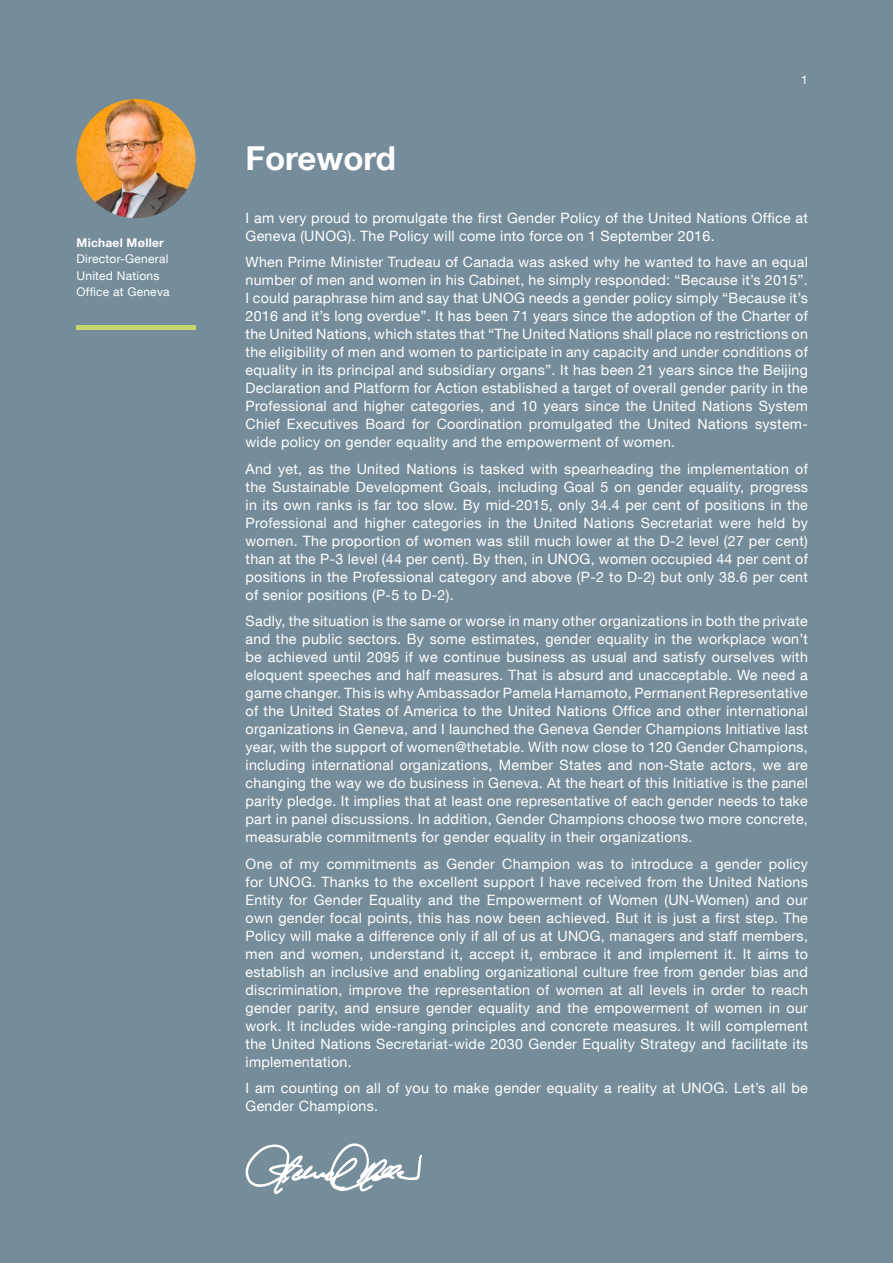
<style>
.page{position:relative;width:893px;height:1263px;background:#758d9a}
.page>*{position:absolute;margin:0;border:0;box-sizing:border-box;transform-origin:0 0}
.t1{font:700 33px "Helvetica Neue LT Com";color:#fff}
.t2{font:14.25px/18px "Helvetica Neue LT Com";letter-spacing:.02em;color:#fff;text-align:justify}
.t3{font:12px/16.5px "Helvetica Neue LT Com";letter-spacing:.02em;color:#fff}
.t4{font:700 12px "Helvetica Neue LT Com";letter-spacing:.02em;color:#fff}
</style>
<div class="page">
<svg style="left:245px;top:1143px;width:177px;height:52px"></svg>
<img style="left:77px;top:99px;width:119px;height:119px;border-radius:60px">
<hr style="left:77px;top:325px;width:119px;height:4px;background:#c6d76b">
<p class="t4" style="left:77px;top:235px;width:89px">Michael Møller</p>
<p class="t3" style="left:77px;top:250px;width:95px">Director-General<br>United Nations<br>Office at Geneva</p>
<h1 class="t1" style="left:246px;top:137px;width:152px">Foreword</h1>
<p class="t3" style="left:801px;top:71px;width:8px">1</p>
<p class="t2" style="left:246px;top:208px;width:564px">I am very proud to promulgate the first Gender Policy of the United Nations Office at<br>Geneva (UNOG). The Policy will come into force on 1 September 2016.</p>
<p class="t2" style="left:246px;top:253px;width:564px">When Prime Minister Trudeau of Canada was asked why he wanted to have an equal number of men and women in his Cabinet, he simply responded: “Because it’s 2015”.<br>I could paraphrase him and say that UNOG needs a gender policy simply “Because it’s 2016 and it’s long overdue”. It has been 71 years since the adoption of the Charter of the United Nations, which states that “The United Nations shall place no restrictions on the eligibility of men and women to participate in any capacity and under conditions of equality in its principal and subsidiary organs”. It has been 21 years since the Beijing Declaration and Platform for Action established a target of overall gender parity in the Professional and higher categories, and 10 years since the United Nations System Chief Executives Board for Coordination promulgated the United Nations system&shy;wide policy on gender equality and the empowerment of women.</p>
<p class="t2" style="left:246px;top:459px;width:564px">And yet, as the United Nations is tasked with spearheading the implementation of the Sustainable Development Goals, including Goal 5 on gender equality, progress in its own ranks is far too slow. By mid-2015, only 34.4 per cent of positions in the Professional and higher categories in the United Nations Secretariat were held by women. The proportion of women was still much lower at the D-2 level (27 per cent) than at the P-3 level (44 per cent). By then, in UNOG, women occupied 44 per cent of positions in the Professional category and above (P-2 to D-2) but only 38.6 per cent of senior positions (P-5 to D-2).</p>
<p class="t2" style="left:246px;top:612px;width:564px">Sadly, the situation is the same or worse in many other organizations in both the private and the public sectors. By some estimates, gender equality in the workplace won’t be achieved until 2095 if we continue business as usual and satisfy ourselves with eloquent speeches and half measures. That is absurd and unacceptable. We need a game changer. This is why Ambassador Pamela Hamamoto, Permanent Representative of the United States of America to the United Nations Office and other international organizations in Geneva, and I launched the Geneva Gender Champions Initiative last year, with the support of women@thetable. With now close to 120 Gender Champions, including international organizations, Member States and non-State actors, we are changing the way we do business in Geneva. At the heart of this Initiative is the panel parity pledge. It implies that at least one representative of each gender needs to take part in panel discussions. In addition, Gender Champions choose two more concrete, measurable commitments for gender equality in their organizations.</p>
<p class="t2" style="left:246px;top:854px;width:564px">One of my commitments as Gender Champion was to introduce a gender policy for UNOG. Thanks to the excellent support I have received from the United Nations Entity for Gender Equality and the Empowerment of Women (UN-Women) and our own gender focal points, this has now been achieved. But it is just a first step. The Policy will make a difference only if all of us at UNOG, managers and staff members, men and women, understand it, accept it, embrace it and implement it. It aims to establish an inclusive and enabling organizational culture free from gender bias and discrimination, improve the representation of women at all levels in order to reach gender parity, and ensure gender equality and the empowerment of women in our work. It includes wide-ranging principles and concrete measures. It will complement the United Nations Secretariat-wide 2030 Gender Equality Strategy and facilitate its implementation.</p>
<p class="t2" style="left:246px;top:1079px;width:564px">I am counting on all of you to make gender equality a reality at UNOG. Let’s all be<br>Gender Champions.</p>
</div>
